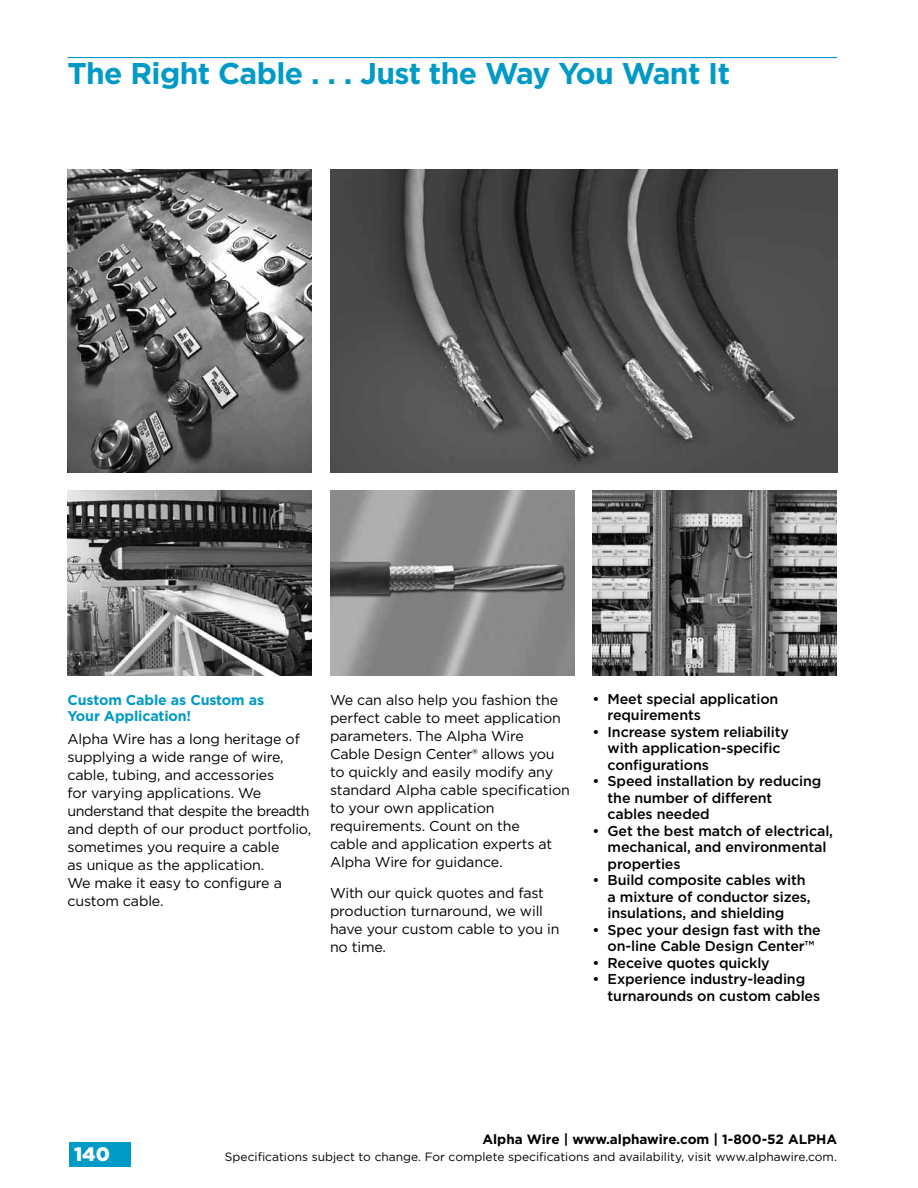
<style>
.page{position:relative;width:918px;height:1188px;background:#fff}
.page>*{position:absolute;margin:0;border:0;box-sizing:border-box;transform-origin:0 0}
.t1{font:700 30px "Gotham";letter-spacing:-.02em;color:#009ac7}
.t2{font:900 19.5px "Gotham";color:#fff}
.t3{font:14.25px/18px "Gotham";letter-spacing:-.01em;color:#000}
.t4{font:500 14.25px/16.5px "Gotham";letter-spacing:-.01em;color:#000}
.t5{font:700 14.25px/16.5px "Gotham";letter-spacing:-.01em;color:#009ac7}
.t6{font:700 13.5px "Gotham";color:#000}
.t7{font:12px "Gotham";color:#000}
</style>
<div class="page">
<div style="left:69px;top:1142px;width:62px;height:24px;background:#009ac7"></div>
<img style="left:330px;top:169px;width:507px;height:303px">
<img style="left:68px;top:170px;width:244px;height:303px">
<img style="left:68px;top:491px;width:244px;height:184px">
<img style="left:330px;top:491px;width:245px;height:184px">
<img style="left:592px;top:491px;width:245px;height:184px">
<hr style="left:68px;top:57px;width:769px;height:1px;background:#009ac7">
<h1 class="t1" style="left:68px;top:53px;width:664px">The Right Cable . . . Just the Way You Want It</h1>
<p class="t5" style="left:68px;top:691px;width:198px">Custom Cable as Custom as<br>Your Application!</p>
<p class="t3" style="left:68px;top:729px;width:245px">Alpha Wire has a long heritage of supplying a wide range of wire, cable, tubing, and accessories<br>for varying applications. We understand that despite the breadth and depth of our product portfolio, sometimes you require a cable<br>as unique as the application.<br>We make it easy to configure a custom cable.</p>
<p class="t3" style="left:330px;top:690px;width:241px">We can also help you fashion the perfect cable to meet application parameters. The Alpha Wire<br>Cable Design Center® allows you to quickly and easily modify any standard Alpha cable specification to your own application requirements. Count on the<br>cable and application experts at<br>Alpha Wire for guidance.</p>
<p class="t3" style="left:330px;top:884px;width:231px">With our quick quotes and fast production turnaround, we will have your custom cable to you in no time.</p>
<p class="t4" style="left:608px;top:690px;width:172px;text-indent:-15px">• Meet special application requirements</p>
<p class="t4" style="left:608px;top:723px;width:183px;text-indent:-15px">• Increase system reliability with application-specific configurations</p>
<p class="t4" style="left:608px;top:773px;width:215px;text-indent:-15px">• Speed installation by reducing the number of different<br>cables needed</p>
<p class="t4" style="left:608px;top:822px;width:227px;text-indent:-15px">• Get the best match of electrical, mechanical, and environmental properties</p>
<p class="t4" style="left:608px;top:872px;width:205px;text-indent:-15px">• Build composite cables with a mixture of conductor sizes, insulations, and shielding</p>
<p class="t4" style="left:608px;top:921px;width:215px;text-indent:-15px">• Spec your design fast with the on-line Cable Design Center™</p>
<p class="t4" style="left:592px;top:954px;width:179px">• Receive quotes quickly</p>
<p class="t4" style="left:608px;top:971px;width:214px;text-indent:-15px">• Experience industry-leading turnarounds on custom cables</p>
<p class="t6" style="left:483px;top:1131px;width:356px">Alpha Wire | www.alphawire.com | 1-800-52 ALPHA</p>
<h2 class="t2" style="left:74px;top:1141px;width:37px">140</h2>
<p class="t7" style="left:225px;top:1149px;width:614px">Specifications subject to change. For complete specifications and availability, visit www.alphawire.com.</p>
</div>
